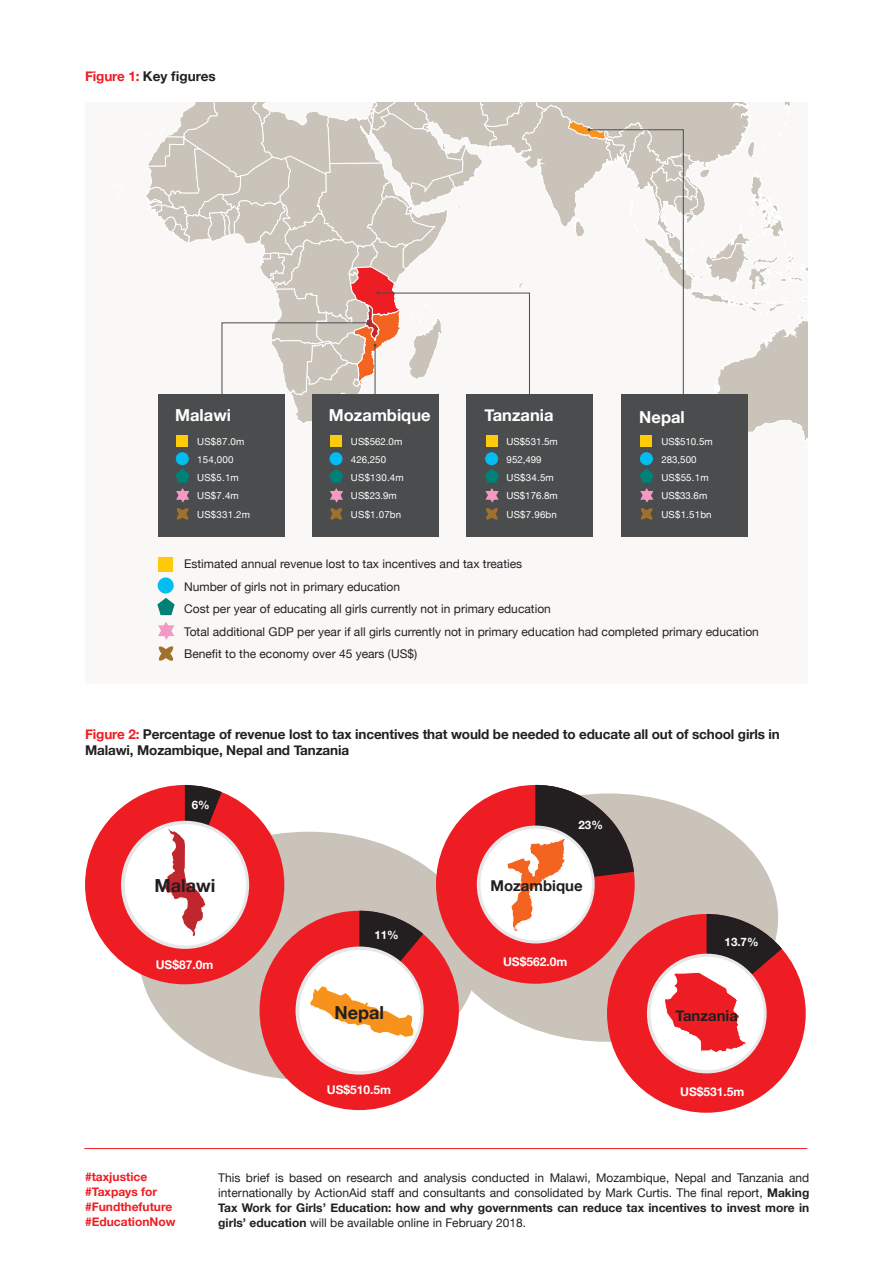
<style>
.page{position:relative;width:893px;height:1263px;background:#fff}
.page>*{position:absolute;margin:0;border:0;box-sizing:border-box;transform-origin:0 0}
.body_copy{font:700 18.75px "Helvetica Neue";color:#152a14}
.body_copy-2{font:700 18.6px "Helvetica Neue";color:#152a14}
.t1{font:700 18px "Helvetica Neue";color:#231f20}
.t2{font:700 16.5px "Helvetica Neue";color:#fff}
.t3{font:700 15px "Helvetica Neue";color:#231f20}
.body_copy-3{font:700 13.5px/16.2px "Helvetica Neue";letter-spacing:-.01em;color:#231f20}
.body_copy-4{font:12px/15px "Helvetica Neue";color:#231f20;text-align:justify}
.body_copy-5{font:700 12px "Helvetica Neue";color:#ee1d23}
.t4{font:700 12px "Helvetica Neue";color:#fff}
.t5{font:700 11.55px "Helvetica Neue";color:#fff}
.t6{font:9.75px "Helvetica Neue";letter-spacing:.02em;color:#fff}
.s1{color:#ee1d23}
.s2{font-weight:700}
</style>
<div class="page">
<div style="left:85px;top:102px;width:723px;height:582px;background:#f9f8f7"></div>
<div style="left:158px;top:557px;width:15px;height:14px;background:#feca0a"></div>
<div style="left:158px;top:577px;width:16px;height:16px;background:#01bdf2;border-radius:50%"></div>
<svg style="left:157px;top:598px;width:18px;height:17px"></svg>
<svg style="left:158px;top:622px;width:16px;height:39px"></svg>
<div style="left:158px;top:394px;width:127px;height:142px;background:#4b4c4d"></div>
<div style="left:312px;top:394px;width:127px;height:142px;background:#4b4c4d"></div>
<div style="left:466px;top:394px;width:127px;height:142px;background:#4b4c4d"></div>
<div style="left:621px;top:394px;width:127px;height:142px;background:#4b4c4d"></div>
<svg style="left:146px;top:102px;width:662px;height:418px"></svg>
<div style="left:439px;top:793px;width:339px;height:249px;background:#c9c3ba;border-radius:50%"></div>
<div style="left:139px;top:832px;width:339px;height:248px;background:#c9c3ba;border-radius:50%"></div>
<div style="left:85px;top:785px;width:199px;height:199px;background:#ee1d23;border-radius:50%"></div>
<svg style="left:121px;top:821px;width:128px;height:128px"></svg>
<div style="left:125px;top:824px;width:121px;height:121px;background:#fff;border-radius:50%"></div>
<svg style="left:163px;top:784px;width:59px;height:153px"></svg>
<div style="left:260px;top:911px;width:199px;height:199px;background:#ee1d23;border-radius:50%"></div>
<svg style="left:296px;top:946px;width:128px;height:129px"></svg>
<div style="left:299px;top:950px;width:122px;height:121px;background:#fff;border-radius:50%"></div>
<svg style="left:309px;top:910px;width:114px;height:128px"></svg>
<hr style="left:84px;top:1148px;width:723px;height:1px;background:#ee1d23">
<div style="left:436px;top:785px;width:199px;height:199px;background:#ee1d23;border-radius:50%"></div>
<div style="left:477px;top:825px;width:118px;height:118px;background:#e6e7e9;border-radius:50%"></div>
<div style="left:480px;top:829px;width:112px;height:111px;background:#fff;border-radius:50%"></div>
<svg style="left:507px;top:784px;width:127px;height:148px"></svg>
<div style="left:607px;top:914px;width:199px;height:199px;background:#ee1d23;border-radius:50%"></div>
<div style="left:647px;top:954px;width:120px;height:119px;background:#e6e7e9;border-radius:50%"></div>
<div style="left:650px;top:957px;width:114px;height:113px;background:#fff;border-radius:50%"></div>
<svg style="left:664px;top:914px;width:118px;height:145px"></svg>
<p class="body_copy-3" style="left:85px;top:68px;width:132px"><span class="s1">Figure 1:</span> Key figures</p>
<p class="t2" style="left:175px;top:402px;width:57px">Malawi</p>
<p class="t6" style="left:197px;top:434px;width:49px">US$87.0m</p>
<p class="t6" style="left:197px;top:452px;width:38px">154,000</p>
<p class="t6" style="left:197px;top:471px;width:43px">US$5.1m</p>
<p class="t6" style="left:197px;top:489px;width:43px">US$7.4m</p>
<p class="t6" style="left:197px;top:507px;width:54px">US$331.2m</p>
<p class="t2" style="left:329px;top:402px;width:103px">Mozambique</p>
<p class="t6" style="left:351px;top:434px;width:53px">US$562.0m</p>
<p class="t6" style="left:351px;top:452px;width:37px">426,250</p>
<p class="t6" style="left:351px;top:471px;width:54px">US$130.4m</p>
<p class="t6" style="left:351px;top:489px;width:47px">US$23.9m</p>
<p class="t6" style="left:351px;top:507px;width:52px">US$1.07bn</p>
<p class="t2" style="left:484px;top:402px;width:71px">Tanzania</p>
<p class="t6" style="left:507px;top:434px;width:53px">US$531.5m</p>
<p class="t6" style="left:507px;top:452px;width:37px">952,499</p>
<p class="t6" style="left:507px;top:471px;width:49px">US$34.5m</p>
<p class="t6" style="left:507px;top:489px;width:53px">US$176.8m</p>
<p class="t6" style="left:507px;top:507px;width:52px">US$7.96bn</p>
<p class="t2" style="left:639px;top:404px;width:47px">Nepal</p>
<p class="t6" style="left:661px;top:434px;width:53px">US$510.5m</p>
<p class="t6" style="left:661px;top:452px;width:37px">283,500</p>
<p class="t6" style="left:661px;top:471px;width:49px">US$55.1m</p>
<p class="t6" style="left:661px;top:489px;width:47px">US$33.6m</p>
<p class="t6" style="left:661px;top:507px;width:52px">US$1.51bn</p>
<p class="body_copy-4" style="left:184px;top:557px;width:340px">Estimated annual revenue lost to tax incentives and tax treaties</p>
<p class="body_copy-4" style="left:184px;top:580px;width:218px">Number of girls not in primary education</p>
<p class="body_copy-4" style="left:184px;top:602px;width:368px">Cost per year of educating all girls currently not in primary education</p>
<p class="body_copy-4" style="left:184px;top:625px;width:576px">Total additional GDP per year if all girls currently not in primary education had completed primary education</p>
<p class="body_copy-4" style="left:184px;top:647px;width:235px">Benefit to the economy over 45 years (US$)</p>
<p class="body_copy-3" style="left:85px;top:726px;width:696px"><span class="s1">Figure 2:</span> Percentage of revenue lost to tax incentives that would be needed to educate all out of school girls in<br>Malawi, Mozambique, Nepal and Tanzania</p>
<p class="t5" style="left:192px;top:796px;width:19px">6%</p>
<p class="t5" style="left:578px;top:816px;width:26px">23%</p>
<p class="body_copy" style="left:154px;top:869px;width:65px">Malawi</p>
<p class="t1" style="left:155px;top:872px;width:62px">Malawi</p>
<p class="body_copy-2" style="left:504px;top:869px;width:65px">Malawi</p>
<p class="t3" style="left:490px;top:874px;width:94px">Mozambique</p>
<p class="t5" style="left:374px;top:926px;width:26px">11%</p>
<p class="t5" style="left:725px;top:933px;width:36px">13.7%</p>
<p class="t4" style="left:156px;top:955px;width:59px">US$87.0m</p>
<p class="t4" style="left:503px;top:952px;width:66px">US$562.0m</p>
<p class="body_copy" style="left:328px;top:995px;width:65px">Malawi</p>
<p class="t1" style="left:335px;top:998px;width:51px">Nepal</p>
<p class="body_copy-2" style="left:675px;top:998px;width:65px">Malawi</p>
<p class="t3" style="left:675px;top:1004px;width:64px">Tanzania</p>
<p class="t4" style="left:327px;top:1080px;width:66px">US$510.5m</p>
<p class="t4" style="left:680px;top:1082px;width:66px">US$531.5m</p>
<p class="body_copy-5" style="left:85px;top:1167px;width:64px">#taxjustice</p>
<p class="body_copy-5" style="left:85px;top:1182px;width:74px">#Taxpays for</p>
<p class="body_copy-5" style="left:85px;top:1197px;width:89px">#Fundthefuture</p>
<p class="body_copy-5" style="left:85px;top:1212px;width:92px">#EducationNow</p>
<p class="body_copy-4" style="left:218px;top:1171px;width:593px">This brief is based on research and analysis conducted in Malawi, Mozambique, Nepal and Tanzania and internationally by ActionAid staff and consultants and consolidated by Mark Curtis. The final report, <span class="s2">Making Tax Work for Girls’ Education: how and why governments can reduce tax incentives to invest more in girls’ education</span> will be available online in February 2018.</p>
</div>
